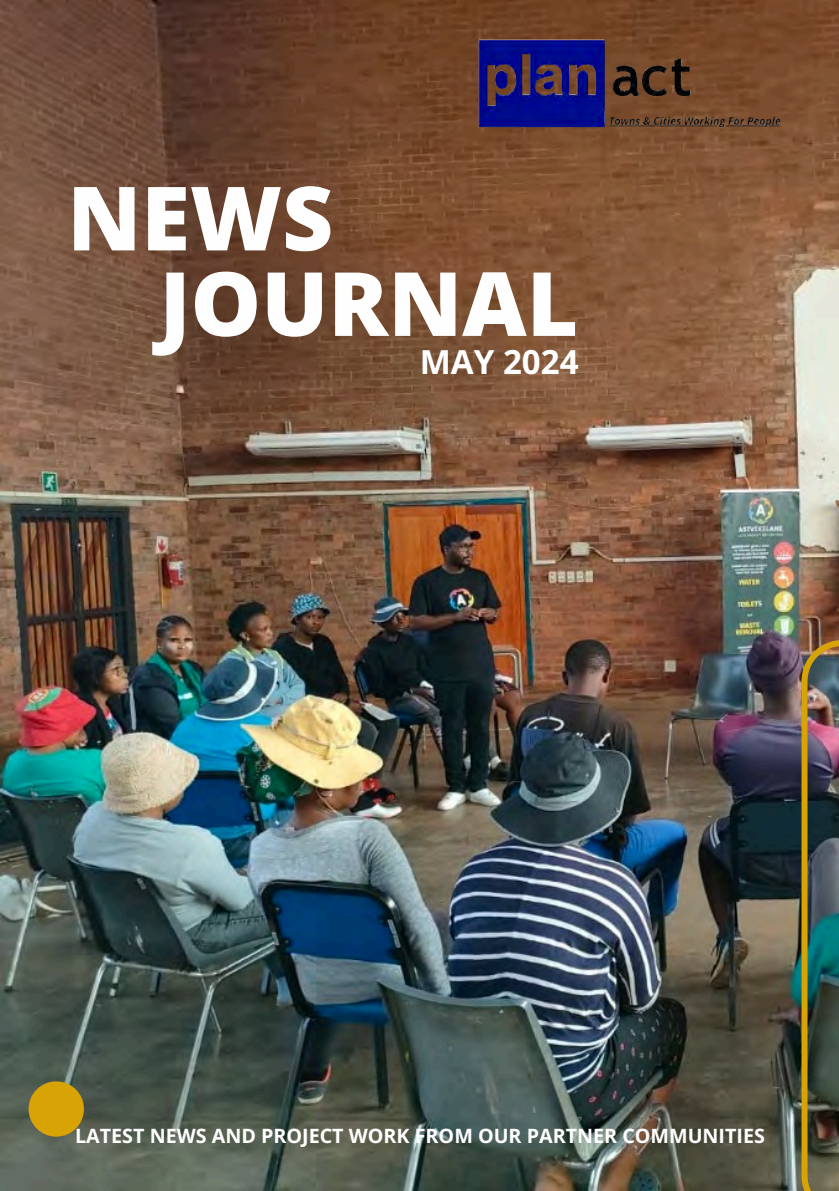
<style>
.page{position:relative;width:839px;height:1191px;background:#fff}
.page>*{position:absolute;margin:0;border:0;box-sizing:border-box;transform-origin:0 0}
.t1{font:800 88.8px/85.6px "Open Sans";color:#fefefe}
.t2{font:700 33.2px "Open Sans";color:#fff}
.t3{font:700 19.8px "Open Sans";color:#fff}
</style>
<div class="page">
<img style="left:0;top:0;width:838px;height:1191px">
<img style="left:801px;top:640px;width:37px;height:551px">
<div style="left:29px;top:1081px;width:55px;height:56px;background:#d8a405;border-radius:50%"></div>
<img style="left:465px;top:37px;width:336px;height:94px">
<h1 class="t1" style="left:159px;top:173px;width:420px;text-indent:-92px">NEWS<br>JOURNAL</h1>
<h2 class="t2" style="left:420px;top:339px;width:160px">MAY 2024</h2>
<p class="t3" style="left:75px;top:1122px;width:691px">LATEST NEWS AND PROJECT WORK FROM OUR PARTNER COMMUNITIES</p>
</div>
